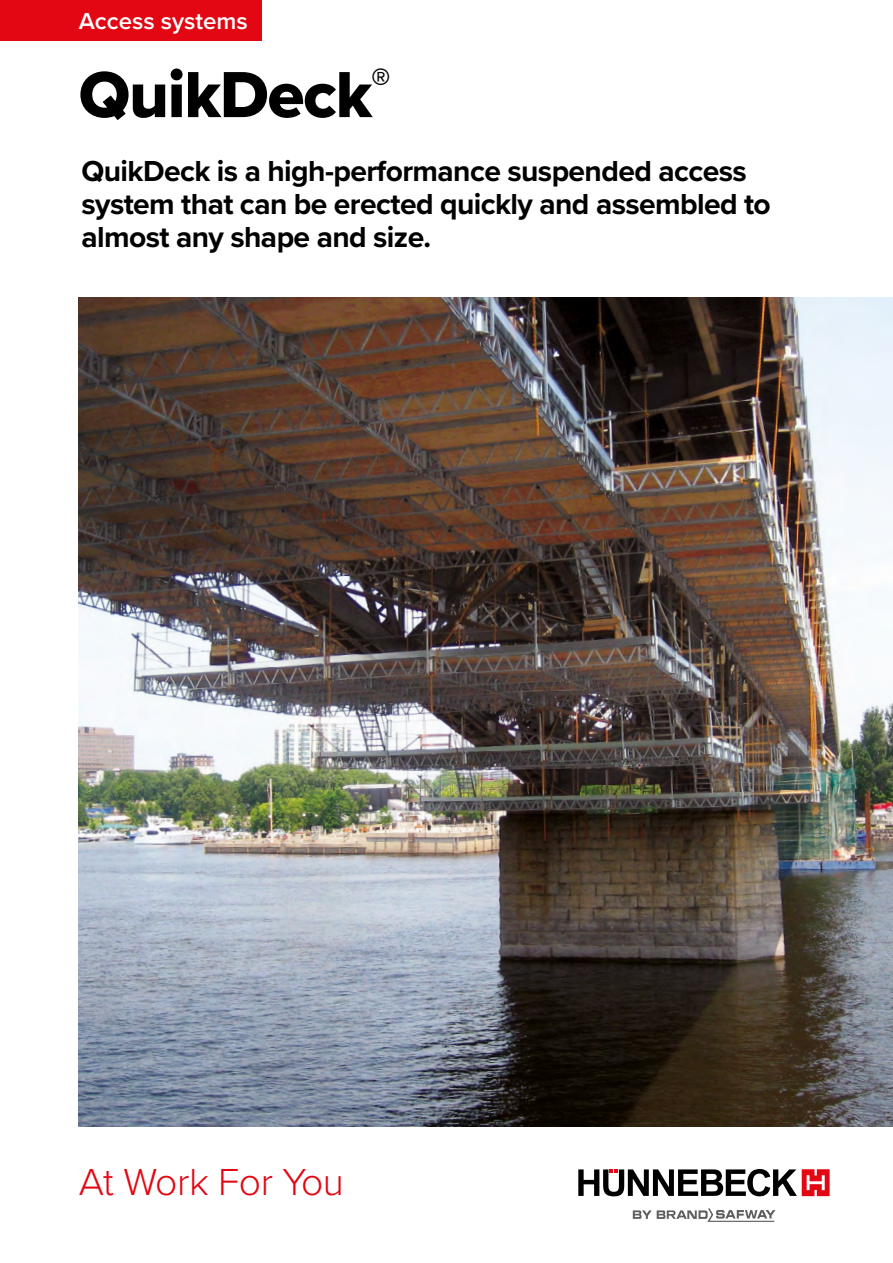
<style>
.page{position:relative;width:893px;height:1263px;background:#fff}
.page>*{position:absolute;margin:0;border:0;box-sizing:border-box;transform-origin:0 0}
.t1{font:67.5px "Proxima Nova Extrabld";letter-spacing:-.02em;color:#000}
.t2{font:300 39px "Proxima Nova";letter-spacing:-.01em;color:#e30613}
.t3{font:700 30px/33px "Proxima Nova";letter-spacing:-.02em;color:#000}
.t4{font:600 24px "Proxima Nova";color:#fff}
</style>
<div class="page">
<img style="left:79px;top:298px;width:814px;height:829px">
<svg style="left:578px;top:1169px;width:252px;height:27px"></svg>
<svg style="left:633px;top:1208px;width:142px;height:14px"></svg>
<div style="left:0;top:0;width:261px;height:40px;background:#e30613"></div>
<p class="t4" style="left:79px;top:3px;width:171px">Access systems</p>
<h1 class="t1" style="left:79px;top:44px;width:313px">QuikDeck<sup>®</sup></h1>
<p class="t3" style="left:82px;top:154px;width:691px">QuikDeck is a high-performance suspended access system that can be erected quickly and assembled to almost any shape and size.</p>
<h2 class="t2" style="left:79px;top:1153px;width:267px">At Work For You</h2>
</div>
